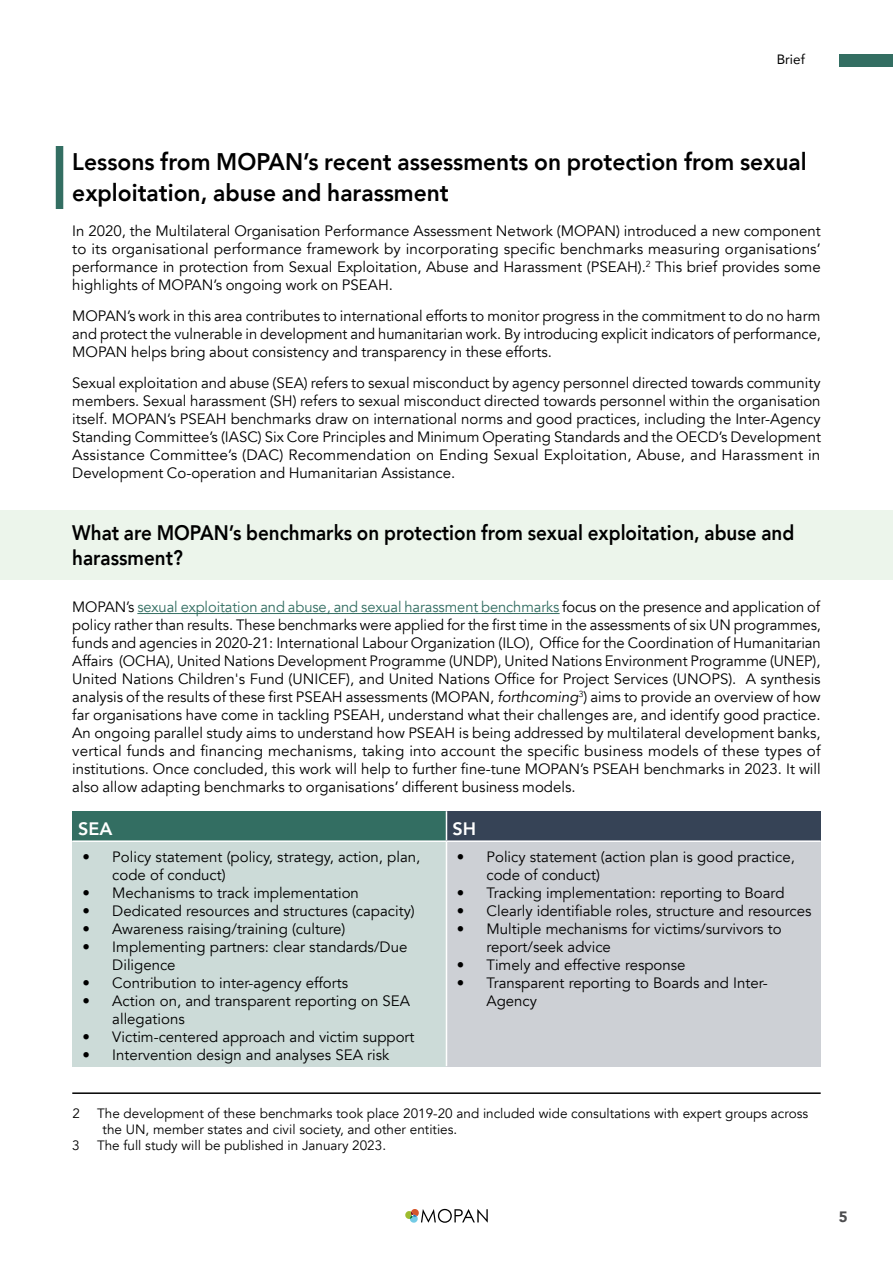
<style>
.page{position:relative;width:893px;height:1263px;background:#fff}
.page>*{position:absolute;margin:0;border:0;box-sizing:border-box;transform-origin:0 0}
.t1{font:800 24px/31.2px "Avenir";color:#000;scale:.95 1}
.t2{font:800 21px/24.3px "Avenir";color:#000;scale:.9 1}
.t3{font:800 18px "Avenir";color:#fff}
.t4{font:15px/18px "Avenir";color:#000}
.t5{font:900 15px "Avenir";color:#4d4d4f}
.t6{font:13.5px/16.2px "Avenir";color:#000}
.t7{font:13.5px "Avenir";color:#000}
.s1{color:#336e62}
.s2{font-style:italic}
</style>
<div class="page">
<div style="left:839px;top:54px;width:54px;height:12px;background:#336e62"></div>
<svg style="left:405px;top:1209px;width:83px;height:14px"></svg>
<div style="left:56px;top:146px;width:7px;height:63px;background:#336e62"></div>
<div style="left:0;top:511px;width:893px;height:69px;background:#ecf5eb"></div>
<hr style="left:137px;top:613px;width:423px;height:1px;background:#336e62">
<div style="left:72px;top:811px;width:374px;height:30px;background:#336e62"></div>
<div style="left:446px;top:811px;width:375px;height:30px;background:#364356"></div>
<div style="left:72px;top:841px;width:374px;height:225px;background:#ccdbd8"></div>
<div style="left:446px;top:841px;width:375px;height:225px;background:#cdd0d5"></div>
<svg style="left:446px;top:811px;width:1px;height:29px"></svg>
<hr style="left:72px;top:840px;width:374px;height:2px;background:#fff">
<hr style="left:446px;top:840px;width:375px;height:2px;background:#fff">
<hr style="left:446px;top:842px;width:1px;height:224px;background:#fff">
<hr style="left:72px;top:1092px;width:749px;height:2px;background:#000">
<p class="t7" style="left:777px;top:48px;width:30px">Brief</p>
<h1 class="t1" style="left:72px;top:146px;width:775px">Lessons from MOPAN’s recent assessments on protection from sexual exploitation, abuse and harassment</h1>
<p class="t4" style="left:72px;top:222px;width:750px;text-align:justify">In 2020, the Multilateral Organisation Performance Assessment Network (MOPAN) introduced a new component to its organisational performance framework by incorporating specific benchmarks measuring organisations’ performance in protection from Sexual Exploitation, Abuse and Harassment (PSEAH).<sup>2</sup> This brief provides some highlights of MOPAN’s ongoing work on PSEAH.</p>
<p class="t4" style="left:72px;top:307px;width:750px;text-align:justify">MOPAN’s work in this area contributes to international efforts to monitor progress in the commitment to do no harm and protect the vulnerable in development and humanitarian work. By introducing explicit indicators of performance, MOPAN helps bring about consistency and transparency in these efforts.</p>
<p class="t4" style="left:72px;top:374px;width:750px;text-align:justify">Sexual exploitation and abuse (SEA) refers to sexual misconduct by agency personnel directed towards community members. Sexual harassment (SH) refers to sexual misconduct directed towards personnel within the organisation itself. MOPAN’s PSEAH benchmarks draw on international norms and good practices, including the Inter-Agency Standing Committee’s (IASC) Six Core Principles and Minimum Operating Standards and the OECD’s Development Assistance Committee’s (DAC) Recommendation on Ending Sexual Exploitation, Abuse, and Harassment in Development Co-operation and Humanitarian Assistance.</p>
<h2 class="t2" style="left:72px;top:521px;width:804px">What are MOPAN’s benchmarks on protection from sexual exploitation, abuse and harassment?</h2>
<p class="t4" style="left:72px;top:598px;width:750px;text-align:justify">MOPAN’s <span class="s1">sexual exploitation and abuse, and sexual harassment benchmarks</span> focus on the presence and application of policy rather than results. These benchmarks were applied for the first time in the assessments of six UN programmes, funds and agencies in 2020-21: International Labour Organization (ILO), Office for the Coordination of Humanitarian Affairs (OCHA), United Nations Development Programme (UNDP), United Nations Environment Programme (UNEP), United Nations Children's Fund (UNICEF), and United Nations Office for Project Services (UNOPS). A synthesis analysis of the results of these first PSEAH assessments (MOPAN, <span class="s2">forthcoming</span><sup>3</sup>) aims to provide an overview of how far organisations have come in tackling PSEAH, understand what their challenges are, and identify good practice.<br>An ongoing parallel study aims to understand how PSEAH is being addressed by multilateral development banks, vertical funds and financing mechanisms, taking into account the specific business models of these types of institutions. Once concluded, this work will help to further fine-tune MOPAN’s PSEAH benchmarks in 2023. It will also allow adapting benchmarks to organisations’ different business models.</p>
<p class="t3" style="left:78px;top:815px;width:36px">SEA</p>
<p class="t3" style="left:452px;top:815px;width:25px">SH</p>
<p class="t4" style="left:112px;top:848px;width:310px;text-indent:-30px">• Policy statement (policy, strategy, action, plan, code of conduct)</p>
<p class="t4" style="left:83px;top:884px;width:278px">• Mechanisms to track implementation</p>
<p class="t4" style="left:83px;top:902px;width:334px">• Dedicated resources and structures (capacity)</p>
<p class="t4" style="left:83px;top:920px;width:264px">• Awareness raising/training (culture)</p>
<p class="t4" style="left:112px;top:938px;width:297px;text-indent:-30px">• Implementing partners: clear standards/Due<br>Diligence</p>
<p class="t4" style="left:83px;top:974px;width:267px">• Contribution to inter-agency efforts</p>
<p class="t4" style="left:112px;top:992px;width:299px;text-indent:-30px">• Action on, and transparent reporting on SEA allegations</p>
<p class="t4" style="left:83px;top:1028px;width:334px">• Victim-centered approach and victim support</p>
<p class="t4" style="left:83px;top:1046px;width:308px">• Intervention design and analyses SEA risk</p>
<p class="t4" style="left:486px;top:848px;width:310px;text-indent:-30px">• Policy statement (action plan is good practice, code of conduct)</p>
<p class="t4" style="left:457px;top:884px;width:329px">• Tracking implementation: reporting to Board</p>
<p class="t4" style="left:457px;top:902px;width:356px">• Clearly identifiable roles, structure and resources</p>
<p class="t4" style="left:486px;top:920px;width:297px;text-indent:-30px">• Multiple mechanisms for victims/survivors to report/seek advice</p>
<p class="t4" style="left:457px;top:956px;width:230px">• Timely and effective response</p>
<p class="t4" style="left:486px;top:974px;width:283px;text-indent:-30px">• Transparent reporting to Boards and Inter-<br>Agency</p>
<p class="t6" style="left:72px;top:1105px;width:9px">2</p>
<p class="t6" style="left:103px;top:1105px;width:707px;text-indent:-5px">The development of these benchmarks took place 2019-20 and included wide consultations with expert groups across the UN, member states and civil society, and other entities.</p>
<p class="t6" style="left:72px;top:1138px;width:9px">3</p>
<p class="t6" style="left:97px;top:1138px;width:291px">The full study will be published in January 2023.</p>
<p class="t5" style="left:839px;top:1204px;width:10px">5</p>
</div>
